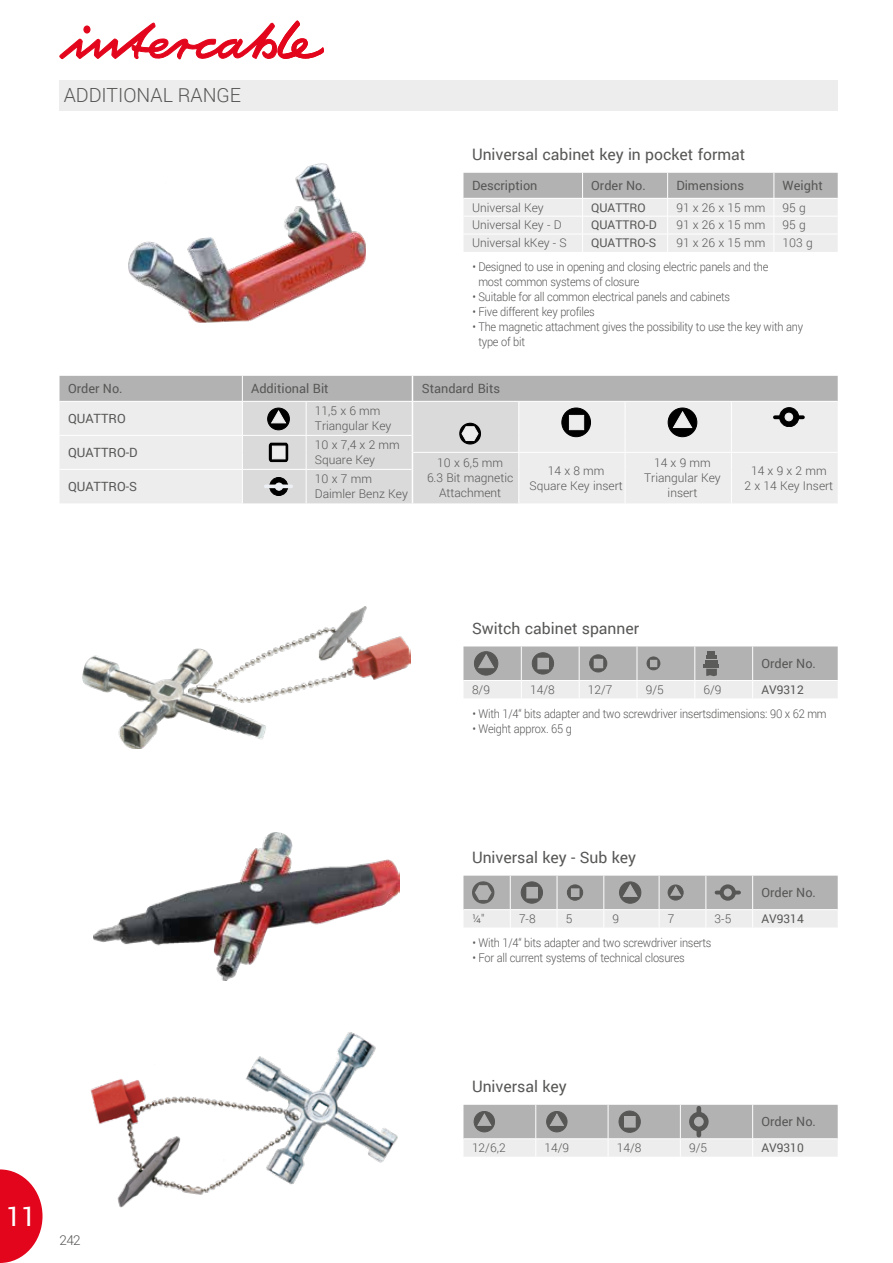
<style>
.page{position:relative;width:893px;height:1263px;background:#fff}
.page>*{position:absolute;margin:0;border:0;box-sizing:border-box;transform-origin:0 0}
.t1{font:27px "Roboto";color:#fff}
.t2{font:300 19.5px "Roboto";color:#575756}
.t3{font:15.75px "Roboto";color:#575756}
.t4{font:300 13.5px "Roboto";color:#575756}
.t5{font:12.75px "Roboto";color:#575756}
.t6{font:300 12px/15px "Roboto";letter-spacing:-.02em;color:#575756;scale:.92 1}
.t7{font:300 12px/15px "Roboto";color:#575756}
.t8{font:300 12px "Roboto";letter-spacing:-.02em;color:#575756}
.t9{font:12px "Roboto";color:#575756}
</style>
<div class="page">
<div style="left:60px;top:80px;width:778px;height:31px;background:#ededed"></div>
<svg style="left:60px;top:21px;width:264px;height:38px"></svg>
<svg style="left:463px;top:173px;width:375px;height:79px;background:#dbdbdb"></svg>
<svg style="left:463px;top:1105px;width:375px;height:52px;background:#c7c6c6"></svg>
<div style="left:619px;top:1111px;width:21px;height:21px;background:#575756;border-radius:50%"></div>
<div style="left:619px;top:1111px;width:22px;height:22px;border:1px solid #575756;border-radius:50%"></div>
<div style="left:625px;top:1116px;width:10px;height:11px;background:#b3b2b2"></div>
<div style="left:624px;top:1116px;width:12px;height:11px;border:1px solid #b3b2b2"></div>
<div style="left:696px;top:1108px;width:5px;height:27px;background:#575756"></div>
<div style="left:689px;top:1112px;width:20px;height:19px;background:#575756;border-radius:50%"></div>
<div style="left:694px;top:1117px;width:10px;height:9px;background:#b3b2b2;border-radius:50%"></div>
<svg style="left:60px;top:376px;width:778px;height:127px;background:#d8d8d8"></svg>
<div style="left:272px;top:446px;width:13px;height:13px;background:#ededed;border:1px solid #ededed"></div>
<svg style="left:270px;top:477px;width:18px;height:18px"></svg>
<div style="left:269px;top:477px;width:19px;height:19px;border:1px solid #000;border-radius:50%"></div>
<div style="left:275px;top:483px;width:8px;height:7px;background:#ecf0f4;border-radius:50%"></div>
<div style="left:275px;top:483px;width:8px;height:8px;border:1px solid #ecf0f4;border-radius:50%"></div>
<hr style="left:266px;top:485px;width:25px;height:3px;background:#ecf0f4">
<svg style="left:463px;top:876px;width:375px;height:51px;background:#c4c3c3"></svg>
<svg style="left:716px;top:890px;width:23px;height:4px"></svg>
<div style="left:720px;top:884px;width:16px;height:17px;background:#575756;border-radius:50%"></div>
<div style="left:724px;top:888px;width:8px;height:9px;background:#b3b2b2;border-radius:50%"></div>
<svg style="left:463px;top:646px;width:375px;height:52px;background:#c3c3c2"></svg>
<img style="left:128px;top:163px;width:238px;height:159px">
<img style="left:83px;top:607px;width:327px;height:141px">
<img style="left:90px;top:1032px;width:308px;height:176px">
<img style="left:94px;top:833px;width:305px;height:147px">
<svg style="left:0;top:1169px;width:43px;height:94px"></svg>
<h2 class="t2" style="left:64px;top:82px;width:179px">ADDITIONAL RANGE</h2>
<h3 class="t3" style="left:472px;top:143px;width:275px">Universal cabinet key in pocket format</h3>
<p class="t5" style="left:472px;top:176px;width:67px">Description</p>
<p class="t5" style="left:591px;top:176px;width:56px">Order No.</p>
<p class="t5" style="left:676px;top:176px;width:69px">Dimensions</p>
<p class="t5" style="left:783px;top:176px;width:42px">Weight</p>
<p class="t7" style="left:472px;top:199px;width:73px">Universal Key</p>
<p class="t9" style="left:591px;top:199px;width:56px">QUATTRO</p>
<p class="t8" style="left:676px;top:199px;width:90px">91 x 26 x 15 mm</p>
<p class="t8" style="left:783px;top:199px;width:25px">95 g</p>
<p class="t7" style="left:472px;top:217px;width:91px">Universal Key - D</p>
<p class="t9" style="left:591px;top:217px;width:67px">QUATTRO-D</p>
<p class="t8" style="left:676px;top:217px;width:90px">91 x 26 x 15 mm</p>
<p class="t8" style="left:783px;top:217px;width:25px">95 g</p>
<p class="t7" style="left:472px;top:235px;width:96px">Universal kKey - S</p>
<p class="t9" style="left:591px;top:235px;width:67px">QUATTRO-S</p>
<p class="t8" style="left:676px;top:235px;width:90px">91 x 26 x 15 mm</p>
<p class="t8" style="left:783px;top:235px;width:32px">103 g</p>
<p class="t6" style="left:478px;top:259px;width:317px;text-indent:-6px">• Designed to use in opening and closing electric panels and the most common systems of closure</p>
<p class="t6" style="left:472px;top:289px;width:282px">• Suitable for all common electrical panels and cabinets</p>
<p class="t6" style="left:472px;top:304px;width:135px">• Five different key profiles</p>
<p class="t6" style="left:478px;top:319px;width:355px;text-indent:-6px">• The magnetic attachment gives the possibility to use the key with any type of bit</p>
<p class="t5" style="left:68px;top:379px;width:56px">Order No.</p>
<p class="t5" style="left:251px;top:379px;width:79px">Additional Bit</p>
<p class="t5" style="left:422px;top:379px;width:80px">Standard Bits</p>
<p class="t5" style="left:68px;top:409px;width:59px">QUATTRO</p>
<p class="t7" style="left:315px;top:403px;width:78px">11,5 x 6 mm<br>Triangular Key</p>
<p class="t5" style="left:68px;top:443px;width:71px">QUATTRO-D</p>
<p class="t7" style="left:315px;top:437px;width:86px">10 x 7,4 x 2 mm<br>Square Key</p>
<p class="t7" style="left:427px;top:455px;width:88px;text-align:center">10 x 6,5 mm<br>6.3 Bit magnetic<br>Attachment</p>
<p class="t7" style="left:530px;top:463px;width:95px;text-align:center">14 x 8 mm<br>Square Key insert</p>
<p class="t7" style="left:644px;top:455px;width:78px;text-align:center">14 x 9 mm<br>Triangular Key insert</p>
<p class="t8" style="left:751px;top:462px;width:77px">14 x 9 x 2 mm</p>
<p class="t7" style="left:315px;top:471px;width:94px">10 x 7 mm<br>Daimler Benz Key</p>
<p class="t5" style="left:68px;top:477px;width:71px">QUATTRO-S</p>
<p class="t7" style="left:745px;top:478px;width:90px">2 x 14 Key Insert</p>
<h1 class="t1" style="left:6px;top:1197px;width:32px">11</h1>
<p class="t4" style="left:60px;top:1231px;width:23px">242</p>
<h3 class="t3" style="left:472px;top:617px;width:169px">Switch cabinet spanner</h3>
<p class="t5" style="left:761px;top:654px;width:56px">Order No.</p>
<p class="t8" style="left:472px;top:681px;width:20px">8/9</p>
<p class="t8" style="left:530px;top:681px;width:26px">14/8</p>
<p class="t8" style="left:588px;top:681px;width:26px">12/7</p>
<p class="t8" style="left:646px;top:681px;width:20px">9/5</p>
<p class="t8" style="left:704px;top:681px;width:20px">6/9</p>
<p class="t9" style="left:761px;top:681px;width:44px">AV9312</p>
<p class="t6" style="left:472px;top:705px;width:387px">• With 1/4“ bits adapter and two screwdriver insertsdimensions: 90 x 62 mm</p>
<p class="t6" style="left:472px;top:720px;width:110px">• Weight approx. 65 g</p>
<h3 class="t3" style="left:472px;top:846px;width:166px">Universal key - Sub key</h3>
<p class="t5" style="left:761px;top:883px;width:56px">Order No.</p>
<p class="t8" style="left:472px;top:910px;width:14px">¼"</p>
<p class="t8" style="left:519px;top:910px;width:18px">7-8</p>
<p class="t8" style="left:566px;top:910px;width:8px">5</p>
<p class="t8" style="left:613px;top:910px;width:8px">9</p>
<p class="t8" style="left:668px;top:910px;width:8px">7</p>
<p class="t8" style="left:715px;top:910px;width:18px">3-5</p>
<p class="t9" style="left:761px;top:910px;width:44px">AV9314</p>
<p class="t6" style="left:472px;top:934px;width:261px">• With 1/4“ bits adapter and two screwdriver inserts</p>
<p class="t6" style="left:472px;top:949px;width:232px">• For all current systems of technical closures</p>
<h3 class="t3" style="left:472px;top:1075px;width:96px">Universal key</h3>
<p class="t5" style="left:761px;top:1113px;width:56px">Order No.</p>
<p class="t8" style="left:472px;top:1139px;width:35px">12/6,2</p>
<p class="t8" style="left:544px;top:1139px;width:26px">14/9</p>
<p class="t8" style="left:617px;top:1139px;width:26px">14/8</p>
<p class="t8" style="left:689px;top:1139px;width:20px">9/5</p>
<p class="t9" style="left:761px;top:1139px;width:44px">AV9310</p>
</div>
